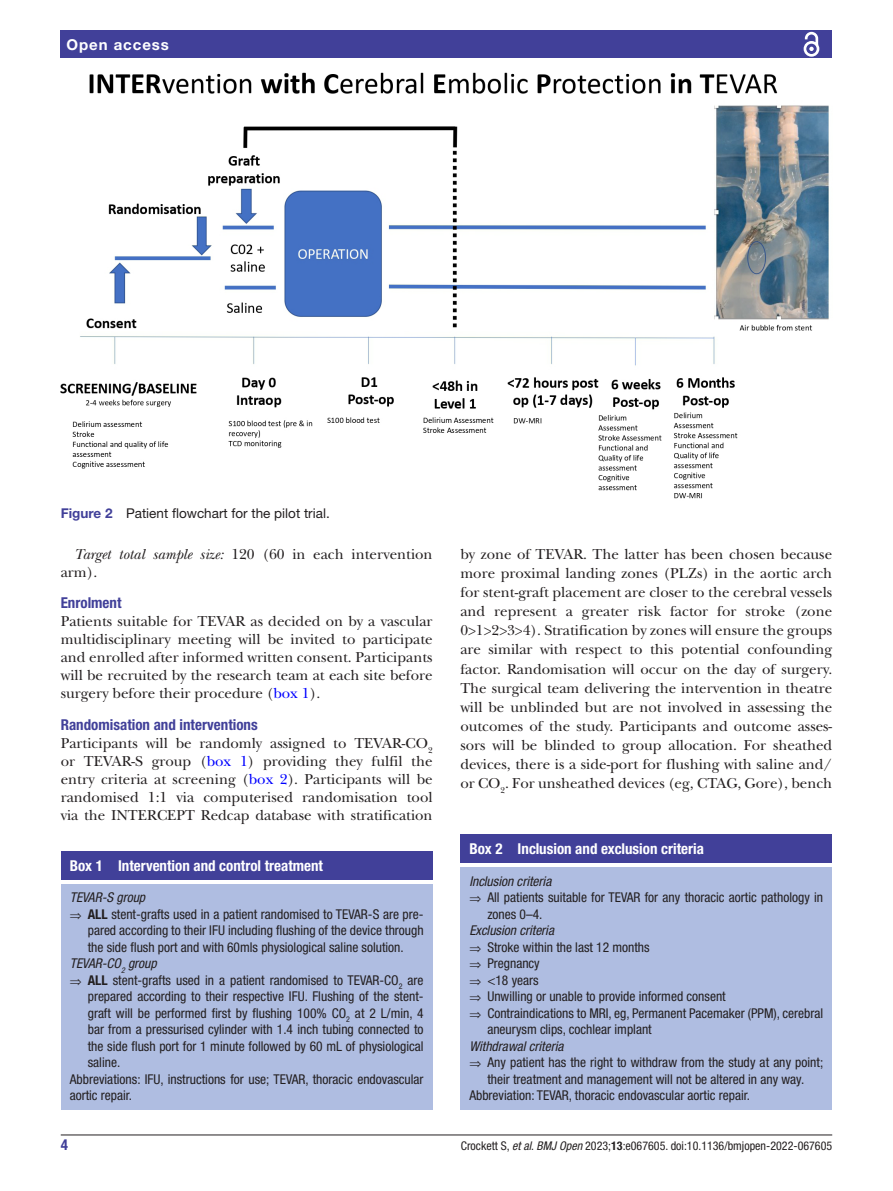
<style>
.page{position:relative;width:893px;height:1191px;background:#fff}
.page>*{position:absolute;margin:0;border:0;box-sizing:border-box;transform-origin:0 0}
.t1{font:15px/19px "New Baskerville";color:#231f20;text-align:justify}
.t2{font:700 condensed 15px "Helvetica Neue LT Std";color:#fff}
.t3{font:700 condensed 15px "Helvetica Neue LT Std";color:#414099}
.t4{font:700 15px "Helvetica Neue LT Std";letter-spacing:.065em;color:#fff}
.t5{font:condensed 13.5px "Helvetica Neue LT Std";color:#231f20}
.t6{font:italic condensed 13.5px "Helvetica Neue LT Std";color:#231f20}
.t7{font:13.5px "Helvetica Neue LT Std";color:#231f20}
.t8{font:condensed 12px "Helvetica Neue LT Std";color:#231f20}
.s1{font-weight:700;color:#414099}
.s2{font-style:italic}
.s3{color:#00f}
.s4{font-weight:700}
</style>
<div class="page">
<hr style="left:61px;top:1134px;width:771px;height:1px;background:#231f20">
<div style="left:61px;top:31px;width:771px;height:27px;background:#414099"></div>
<svg style="left:803px;top:31px;width:17px;height:26px"></svg>
<div style="left:61px;top:851px;width:372px;height:28px;background:#414099"></div>
<div style="left:61px;top:883px;width:372px;height:226px;background:#afbde1"></div>
<div style="left:460px;top:834px;width:372px;height:29px;background:#414099"></div>
<div style="left:460px;top:867px;width:372px;height:242px;background:#afbde1"></div>
<img style="left:61px;top:73px;width:768px;height:426px">
<p class="t4" style="left:66px;top:35px;width:104px">Open access</p>
<p class="t7" style="left:61px;top:505px;width:271px"><span class="s1">Figure 2</span> Patient flowchart for the pilot trial.</p>
<p class="t1" style="left:61px;top:545px;width:373px;line-height:18px;text-indent:14px"><span class="s2">Target total sample size:</span> 120 (60 in each intervention arm).</p>
<p class="t3" style="left:61px;top:594px;width:62px">Enrolment</p>
<p class="t1" style="left:61px;top:612px;width:373px;line-height:18px">Patients suitable for TEVAR as decided on by a vascular multidisciplinary meeting will be invited to participate and enrolled after informed written consent. Participants will be recruited by the research team at each site before surgery before their procedure (<span class="s3">box 1</span>).</p>
<p class="t3" style="left:61px;top:715px;width:199px">Randomisation and interventions</p>
<p class="t1" style="left:61px;top:734px;width:373px;line-height:18px">Participants will be randomly assigned to TEVAR-CO<sub>2 </sub>or TEVAR-S group (<span class="s3">box 1</span>) providing they fulfil the entry criteria at screening (<span class="s3">box 2</span>). Participants will be randomised 1:1 via computerised randomisation tool via the INTERCEPT Redcap database with stratification</p>
<p class="t2" style="left:70px;top:856px;width:255px">Box 1 Intervention and control treatment</p>
<p class="t6" style="left:70px;top:889px;width:77px">TEVAR-S group</p>
<p class="t5" style="left:70px;top:906px;width:355px">⇒ <span class="s4">ALL</span> stent-grafts used in a patient randomised to TEVAR-S are pre-</p>
<p class="t5" style="left:88px;top:922px;width:337px">pared according to their IFU including flushing of the device through</p>
<p class="t5" style="left:88px;top:939px;width:318px">the side flush port and with 60mls physiological saline solution.</p>
<p class="t6" style="left:70px;top:955px;width:89px">TEVAR-CO<sub>2</sub> group</p>
<p class="t5" style="left:70px;top:972px;width:355px">⇒ <span class="s4">ALL</span> stent-grafts used in a patient randomised to TEVAR-CO<sub>2</sub> are</p>
<p class="t5" style="left:88px;top:988px;width:337px">prepared according to their respective IFU. Flushing of the stent-</p>
<p class="t5" style="left:88px;top:1005px;width:337px">graft will be performed first by flushing 100% CO<sub>2</sub> at 2 L/min, 4</p>
<p class="t5" style="left:88px;top:1021px;width:337px">bar from a pressurised cylinder with 1.4 inch tubing connected to</p>
<p class="t5" style="left:88px;top:1038px;width:337px">the side flush port for 1 minute followed by 60 mL of physiological</p>
<p class="t5" style="left:88px;top:1054px;width:34px">saline.</p>
<p class="t5" style="left:70px;top:1071px;width:355px">Abbreviations: IFU, instructions for use; TEVAR, thoracic endovascular</p>
<p class="t5" style="left:70px;top:1087px;width:64px">aortic repair.</p>
<p class="t1" style="left:460px;top:544px;width:373px">by zone of TEVAR. The latter has been chosen because more proximal landing zones (PLZs) in the aortic arch for stent-graft placement are closer to the cerebral vessels and represent a greater risk factor for stroke (zone 0&gt;1&gt;2&gt;3&gt;4). Stratification by zones will ensure the groups are similar with respect to this potential confounding factor. Randomisation will occur on the day of surgery.<br>The surgical team delivering the intervention in theatre will be unblinded but are not involved in assessing the outcomes of the study. Participants and outcome asses&shy;sors will be blinded to group allocation. For sheathed devices, there is a side-port for flushing with saline and/ or CO<sub>2</sub>. For unsheathed devices (eg, CTAG, Gore), bench</p>
<p class="t2" style="left:469px;top:839px;width:236px">Box 2 Inclusion and exclusion criteria</p>
<p class="t6" style="left:469px;top:873px;width:83px">Inclusion criteria</p>
<p class="t5" style="left:469px;top:889px;width:355px">⇒ All patients suitable for TEVAR for any thoracic aortic pathology in</p>
<p class="t5" style="left:487px;top:906px;width:57px">zones 0–4.</p>
<p class="t6" style="left:469px;top:922px;width:86px">Exclusion criteria</p>
<p class="t5" style="left:469px;top:939px;width:182px">⇒ Stroke within the last 12 months</p>
<p class="t5" style="left:469px;top:955px;width:72px">⇒ Pregnancy</p>
<p class="t5" style="left:469px;top:972px;width:71px">⇒ &lt;18 years</p>
<p class="t5" style="left:469px;top:988px;width:258px">⇒ Unwilling or unable to provide informed consent</p>
<p class="t5" style="left:469px;top:1005px;width:355px">⇒ Contraindications to MRI, eg, Permanent Pacemaker (PPM), cerebral</p>
<p class="t5" style="left:487px;top:1021px;width:166px">aneurysm clips, cochlear implant</p>
<p class="t6" style="left:469px;top:1038px;width:96px">Withdrawal criteria</p>
<p class="t5" style="left:469px;top:1054px;width:355px">⇒ Any patient has the right to withdraw from the study at any point;</p>
<p class="t5" style="left:487px;top:1071px;width:318px">their treatment and management will not be altered in any way.</p>
<p class="t5" style="left:469px;top:1087px;width:282px">Abbreviation: TEVAR, thoracic endovascular aortic repair.</p>
<p class="t3" style="left:61px;top:1135px;width:9px">4</p>
<p class="t8" style="left:461px;top:1138px;width:373px">Crockett S, <span class="s2">et al</span>. <span class="s2">BMJ Open</span> 2023;<span class="s4">13</span>:e067605. doi:10.1136/bmjopen-2022-067605</p>
</div>
